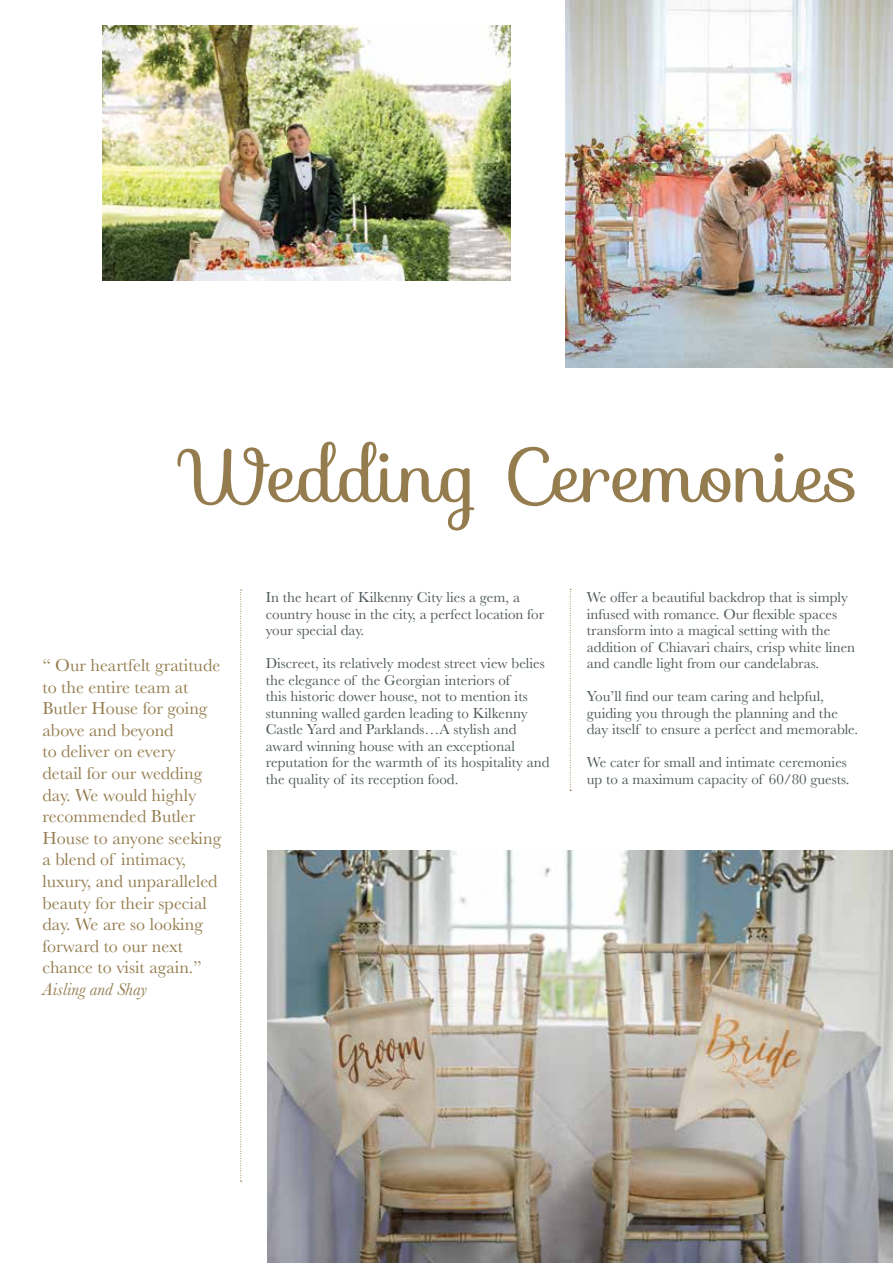
<style>
.page{position:relative;width:893px;height:1263px;background:#fff}
.page>*{position:absolute;margin:0;border:0;box-sizing:border-box;transform-origin:0 0}
.t1{font:75px "Sofia";color:#947c4e}
.t2{font:18px/21.6px "Baskerville";color:#947c4e}
.t3{font:italic 18px "Baskerville";color:#947c4e}
.t4{font:15px/16.5px "Baskerville";color:#4e5859}
</style>
<div class="page">
<img style="left:102px;top:26px;width:408px;height:255px">
<img style="left:268px;top:850px;width:625px;height:413px">
<img style="left:566px;top:0;width:327px;height:368px">
<svg style="left:240px;top:590px;width:2px;height:592px"></svg>
<svg style="left:570px;top:589px;width:1px;height:202px"></svg>
<h1 class="t1" style="left:183px;top:417px;width:678px">Wedding Ceremonies</h1>
<p class="t2" style="left:43px;top:655px;width:180px">“ Our heartfelt gratitude to the entire team at<br>Butler House for going above and beyond<br>to deliver on every<br>detail for our wedding day. We would highly recommended Butler<br>House to anyone seeking a blend of intimacy, luxury, and unparalleled beauty for their special day. We are so looking forward to our next chance to visit again.”</p>
<p class="t3" style="left:43px;top:977px;width:106px">Aisling and Shay</p>
<p class="t4" style="left:266px;top:589px;width:280px">In the heart of Kilkenny City lies a gem, a country house in the city, a perfect location for your special day.</p>
<p class="t4" style="left:266px;top:655px;width:285px">Discreet, its relatively modest street view belies the elegance of the Georgian interiors of<br>this historic dower house, not to mention its stunning walled garden leading to Kilkenny Castle Yard and Parklands…A stylish and award winning house with an exceptional reputation for the warmth of its hospitality and the quality of its reception food.</p>
<p class="t4" style="left:587px;top:589px;width:270px">We offer a beautiful backdrop that is simply infused with romance. Our flexible spaces transform into a magical setting with the addition of Chiavari chairs, crisp white linen and candle light from our candelabras.</p>
<p class="t4" style="left:587px;top:688px;width:273px">You’ll find our team caring and helpful, guiding you through the planning and the day itself to ensure a perfect and memorable.</p>
<p class="t4" style="left:587px;top:754px;width:264px">We cater for small and intimate ceremonies up to a maximum capacity of 60/80 guests.</p>
</div>
